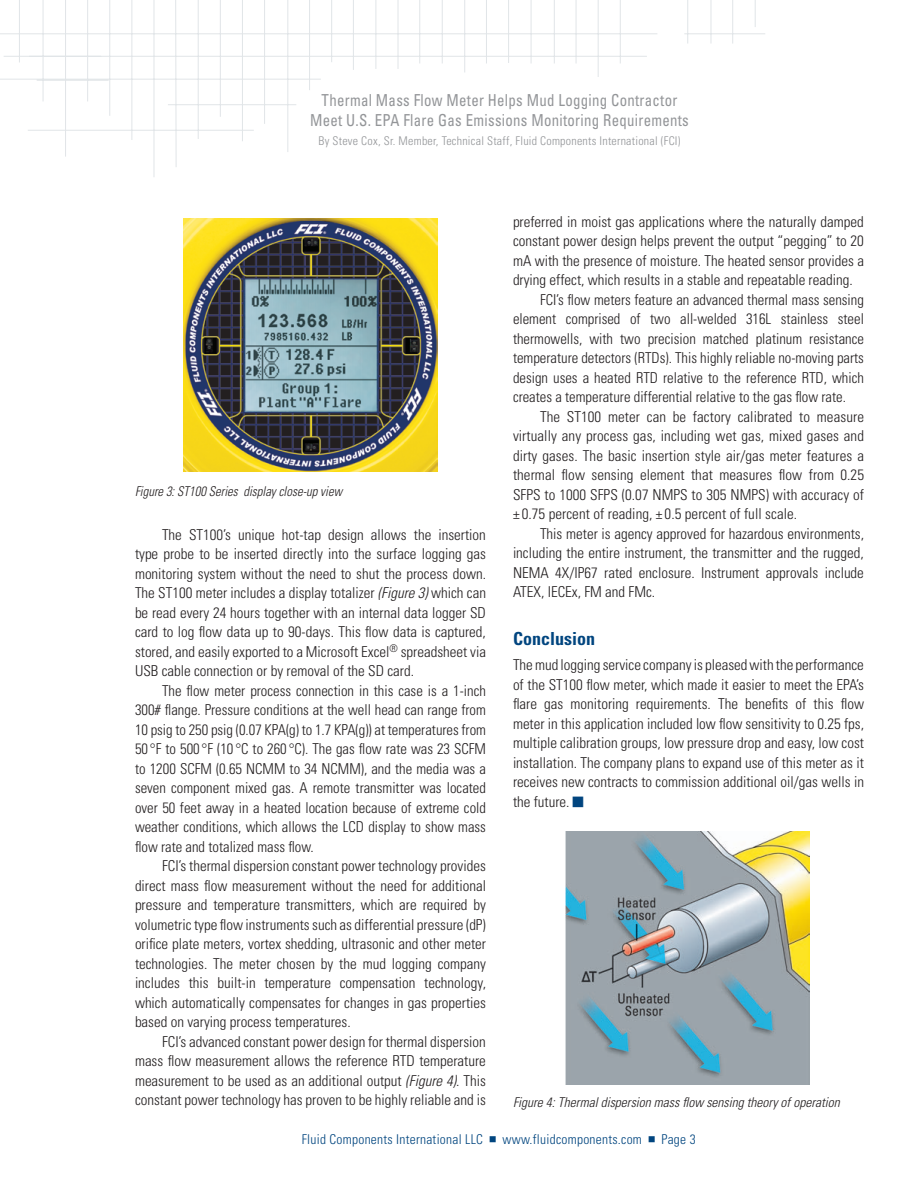
<style>
.page{position:relative;width:918px;height:1188px;background:#fff}
.page>*{position:absolute;margin:0;border:0;box-sizing:border-box;transform-origin:0 0}
.Subhead{font:700 condensed 18px "Univers LT Std";color:#01457f}
.Title_-_page_header{font:condensed 16.5px/19.5px "Univers LT Std";letter-spacing:.02em;color:#939598;text-align:center;scale:.9 1}
.Text{font:300 condensed 15px/19.5px "Univers LT Std";color:#231f20;text-align:justify}
.Text_-_first_paragra{font:300 condensed 15px/19.5px "Univers LT Std";color:#231f20;text-align:justify}
.Text-2{font:300 condensed 13.5px "Univers LT Std";letter-spacing:.02em;color:#01457f}
.t1{font:italic 300 condensed 13.5px "Univers LT Std";color:#231f20}
.t2{font:italic 300 condensed 13.5px "Univers LT Std";color:#231f20;scale:.94 1}
.Title_-_page_header-2{font:300 condensed 12px "Univers LT Std";letter-spacing:.02em;color:#939598}
.s1{font-style:italic}
</style>
<div class="page">
<svg style="left:0;top:0;width:765px;height:177px"></svg>
<img style="left:566px;top:832px;width:244px;height:253px">
<img style="left:184px;top:219px;width:253px;height:253px">
<p class="Title_-_page_header" style="left:310px;top:91px;width:422px">Thermal Mass Flow Meter Helps Mud Logging Contractor<br>Meet U.S. EPA Flare Gas Emissions Monitoring Requirements</p>
<p class="Title_-_page_header-2" style="left:319px;top:133px;width:363px">By Steve Cox, Sr. Member, Technical Staff, Fluid Components International (FCI)</p>
<p class="t2" style="left:135px;top:483px;width:222px">Figure 3: ST100 Series display close-up view</p>
<p class="Text" style="left:135px;top:525px;width:353px;text-indent:27px">The ST100’s unique hot-tap design allows the insertion type probe to be inserted directly into the surface logging gas monitoring system without the need to shut the process down.<br>The ST100 meter includes a display totalizer <span class="s1">(Figure 3)</span> which can be read every 24 hours together with an internal data logger SD card to log flow data up to 90-days. This flow data is captured, stored, and easily exported to a Microsoft Excel<sup>®</sup> spreadsheet via USB cable connection or by removal of the SD card.</p>
<p class="Text" style="left:135px;top:681px;width:353px;text-indent:27px">The flow meter process connection in this case is a 1-inch 300# flange. Pressure conditions at the well head can range from 10 psig to 250 psig (0.07 KPA(g) to 1.7 KPA(g)) at temperatures from 50 °F to 500 °F (10 °C to 260 °C). The gas flow rate was 23 SCFM to 1200 SCFM (0.65 NCMM to 34 NCMM), and the media was a seven component mixed gas. A remote transmitter was located over 50 feet away in a heated location because of extreme cold weather conditions, which allows the LCD display to show mass flow rate and totalized mass flow.</p>
<p class="Text" style="left:135px;top:856px;width:353px;text-indent:27px">FCI’s thermal dispersion constant power technology provides direct mass flow measurement without the need for additional pressure and temperature transmitters, which are required by volumetric type flow instruments such as differential pressure (dP) orifice plate meters, vortex shedding, ultrasonic and other meter technologies. The meter chosen by the mud logging company includes this built-in temperature compensation technology, which automatically compensates for changes in gas properties based on varying process temperatures.</p>
<p class="Text" style="left:135px;top:1032px;width:352px;text-indent:27px">FCI’s advanced constant power design for thermal dispersion mass flow measurement allows the reference RTD temperature measurement to be used as an additional output <span class="s1">(Figure 4)</span>. This constant power technology has proven to be highly reliable and is</p>
<p class="Text" style="left:513px;top:212px;width:353px">preferred in moist gas applications where the naturally damped constant power design helps prevent the output “pegging” to 20 mA with the presence of moisture. The heated sensor provides a drying effect, which results in a stable and repeatable reading.</p>
<p class="Text" style="left:513px;top:290px;width:353px;text-indent:27px">FCI’s flow meters feature an advanced thermal mass sensing element comprised of two all-welded 316L stainless steel thermowells, with two precision matched platinum resistance temperature detectors (RTDs). This highly reliable no-moving parts design uses a heated RTD relative to the reference RTD, which creates a temperature differential relative to the gas flow rate.</p>
<p class="Text" style="left:513px;top:407px;width:353px;text-indent:27px">The ST100 meter can be factory calibrated to measure virtually any process gas, including wet gas, mixed gases and dirty gases. The basic insertion style air/gas meter features a thermal flow sensing element that measures flow from 0.25<br>SFPS to 1000 SFPS (0.07 NMPS to 305 NMPS) with accuracy of ± 0.75 percent of reading, ± 0.5 percent of full scale.</p>
<p class="Text" style="left:513px;top:524px;width:353px;text-indent:27px">This meter is agency approved for hazardous environments, including the entire instrument, the transmitter and the rugged, NEMA 4X/IP67 rated enclosure. Instrument approvals include ATEX, IECEx, FM and FMc.</p>
<p class="Subhead" style="left:513px;top:628px;width:84px">Conclusion</p>
<p class="Text_-_first_paragra" style="left:513px;top:655px;width:353px">The mud logging service company is pleased with the performance of the ST100 flow meter, which made it easier to meet the EPA’s flare gas monitoring requirements. The benefits of this flow meter in this application included low flow sensitivity to 0.25 fps, multiple calibration groups, low pressure drop and easy, low cost installation. The company plans to expand use of this meter as it receives new contracts to commission additional oil/gas wells in the future.</p>
<p class="t1" style="left:513px;top:1094px;width:328px">Figure 4: Thermal dispersion mass flow sensing theory of operation</p>
<p class="Text-2" style="left:302px;top:1131px;width:183px">Fluid Components International LLC</p>
<p class="Text-2" style="left:503px;top:1131px;width:141px">www.fluidcomponents.com</p>
<p class="Text-2" style="left:661px;top:1131px;width:36px">Page 3</p>
</div>
